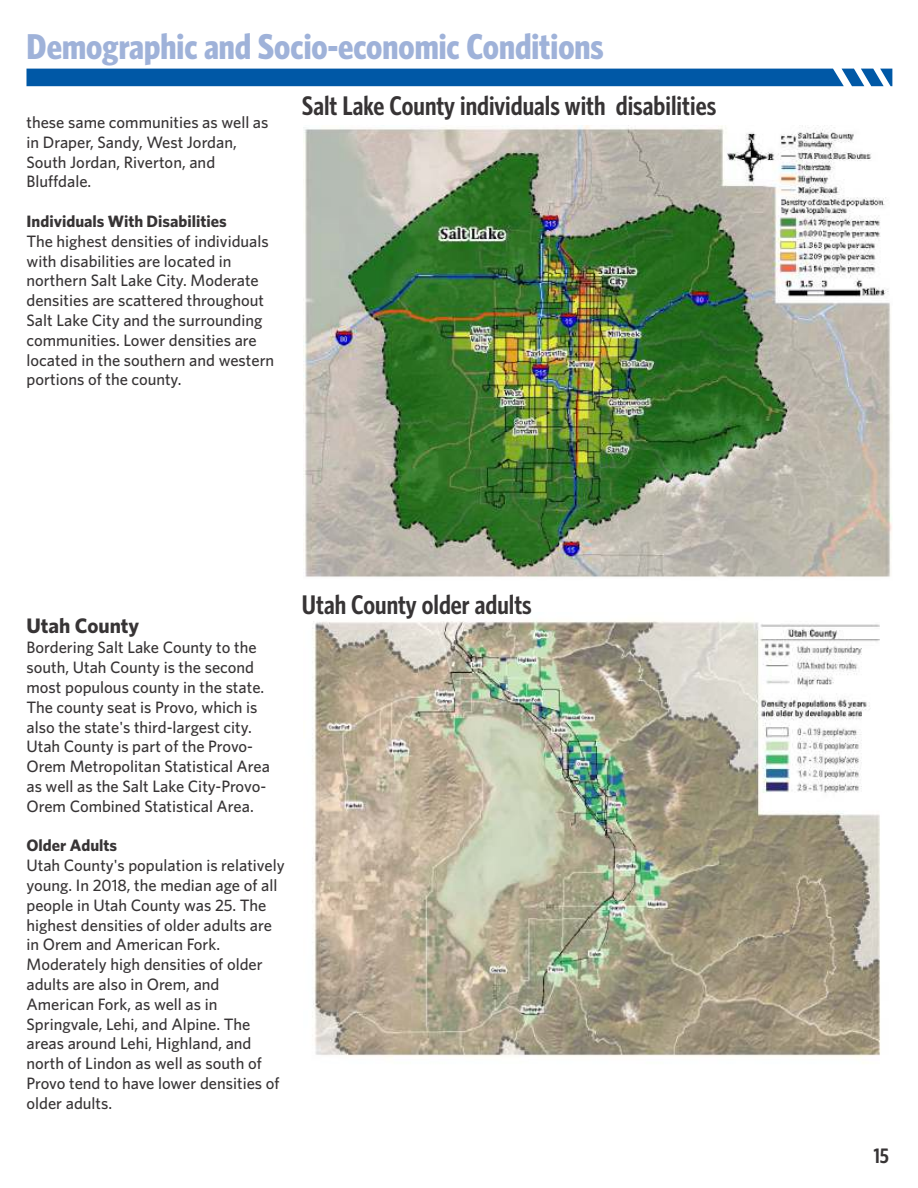
<style>
.page{position:relative;width:918px;height:1188px;background:#fff}
.page>*{position:absolute;margin:0;border:0;box-sizing:border-box;transform-origin:0 0}
.t1{font:700 36px "Whitney Condensed";color:#9fb2d9}
.t2{font:600 27px "Whitney Condensed";color:#373435}
.t3{font:700 21px "Whitney";color:#373435}
.t4{font:600 21px "Whitney Condensed";color:#373435}
.t5{font:500 16.5px/19.8px "Whitney";color:#373435}
.t6{font:700 16.5px "Whitney";color:#373435}
</style>
<div class="page">
<div style="left:26px;top:69px;width:866px;height:17px;background:#0058a6"></div>
<img style="left:303px;top:126px;width:589px;height:452px">
<img style="left:312px;top:621px;width:568px;height:437px">
<h1 class="t1" style="left:27px;top:30px;width:579px">Demographic and Socio-economic Conditions</h1>
<p class="t5" style="left:26px;top:113px;width:244px">these same communities as well as in Draper, Sandy, West Jordan,<br>South Jordan, Riverton, and<br>Bluffdale.</p>
<p class="t6" style="left:26px;top:214px;width:202px">Individuals With Disabilities</p>
<p class="t5" style="left:26px;top:232px;width:249px">The highest densities of individuals with disabilities are located in northern Salt Lake City. Moderate densities are scattered throughout Salt Lake City and the surrounding communities. Lower densities are located in the southern and western portions of the county.</p>
<h2 class="t2" style="left:302px;top:93px;width:416px">Salt Lake County individuals with disabilities</h2>
<p class="t3" style="left:26px;top:616px;width:114px">Utah County</p>
<p class="t5" style="left:26px;top:639px;width:245px">Bordering Salt Lake County to the south, Utah County is the second most populous county in the state.<br>The county seat is Provo, which is also the state's third-largest city.<br>Utah County is part of the Provo-Orem Metropolitan Statistical Area as well as the Salt Lake City-Provo-Orem Combined Statistical Area.</p>
<p class="t6" style="left:26px;top:838px;width:92px">Older Adults</p>
<p class="t5" style="left:26px;top:856px;width:260px">Utah County's population is relatively young. In 2018, the median age of all people in Utah County was 25. The highest densities of older adults are in Orem and American Fork.<br>Moderately high densities of older adults are also in Orem, and<br>American Fork, as well as in<br>Springvale, Lehi, and Alpine. The areas around Lehi, Highland, and north of Lindon as well as south of<br>Provo tend to have lower densities of older adults.</p>
<h2 class="t2" style="left:302px;top:592px;width:231px">Utah County older adults</h2>
<p class="t4" style="left:874px;top:1146px;width:17px">15</p>
</div>
